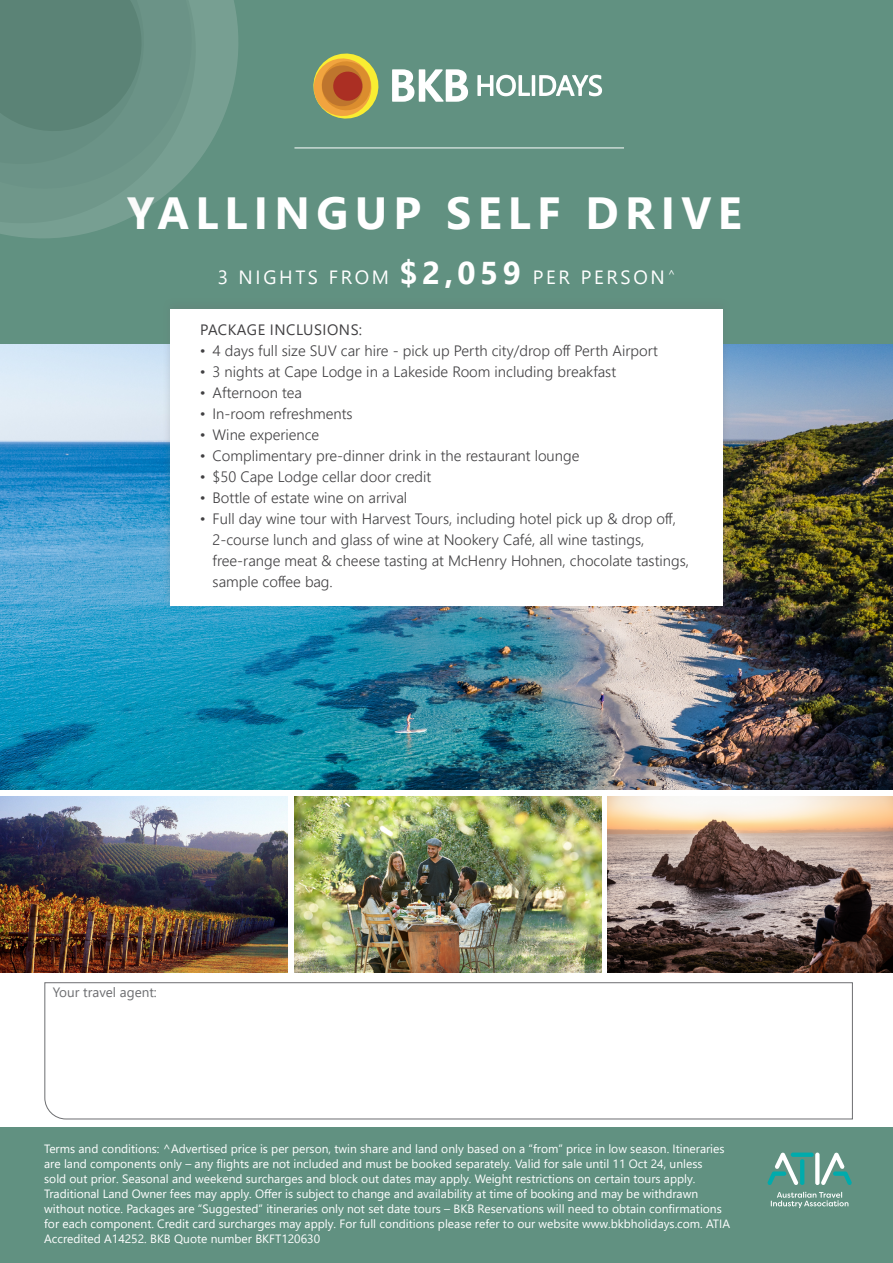
<style>
.page{position:relative;width:893px;height:1263px;background:#fff}
.page>*{position:absolute;margin:0;border:0;box-sizing:border-box;transform-origin:0 0}
.t1{font:700 48px "Segoe UI";color:#fff}
.t2{font:700 45px "Segoe UI";letter-spacing:.14em;color:#fff}
.t3{font:19.2px "Segoe UI";letter-spacing:.14em;color:#fff}
.t4{font:300 15px/21px "Segoe UI";color:#414042}
.t5{font:15px "Segoe UI";letter-spacing:.035em;color:#414042}
.t6{font:13.5px "Segoe UI";color:#6d6e71}
.t7{font:12px/15px "Segoe UI";color:#fff}
.s1{font-weight:700;font-size:31.5px}
</style>
<div class="page">
<img style="left:0;top:344px;width:893px;height:446px">
<div style="left:0;top:1128px;width:893px;height:135px;background:#619181"></div>
<svg style="left:44px;top:982px;width:809px;height:137px"></svg>
<svg style="left:821px;top:1153px;width:31px;height:32px"></svg>
<svg style="left:767px;top:1153px;width:31px;height:32px"></svg>
<hr style="left:800px;top:1159px;width:4px;height:26px;background:#00abac;border-radius:2px">
<div style="left:791px;top:1152px;width:23px;height:5px;background:#00abac;border-radius:2px"></div>
<svg style="left:815px;top:1152px;width:4px;height:33px"></svg>
<svg style="left:771px;top:1192px;width:77px;height:16px"></svg>
<img style="left:294px;top:796px;width:308px;height:177px">
<img style="left:0;top:796px;width:287px;height:177px">
<img style="left:608px;top:796px;width:285px;height:177px">
<div style="left:0;top:0;width:893px;height:344px;background:#619181"></div>
<hr style="left:294px;top:148px;width:330px;height:1px;background:#fff">
<svg style="left:392px;top:69px;width:76px;height:33px"></svg>
<svg style="left:477px;top:75px;width:53px;height:21px"></svg>
<hr style="left:532px;top:75px;width:3px;height:21px;background:#fff">
<svg style="left:539px;top:75px;width:63px;height:21px"></svg>
<svg style="left:313px;top:54px;width:66px;height:65px"></svg>
<svg style="left:220px;top:0;width:18px;height:124px;fill:#779f92"></svg>
<svg style="left:0;top:0;width:220px;height:238px;fill:#6f978a"></svg>
<svg style="left:0;top:0;width:213px;height:210px"></svg>
<div style="left:162px;top:298px;width:569px;height:312px;background:#6d6e71;opacity:.25"></div>
<div style="left:170px;top:310px;width:553px;height:296px;background:#fff"></div>
<h2 class="t2" style="left:47px;top:170px;width:696px"><sup>STAY</sup>YALLINGUP SELF DRIVE</h2>
<h1 class="t1" style="left:167px;top:146px;width:188px">&amp; SWIM</h1>
<h3 class="t3" style="left:218px;top:259px;width:459px">3 NIGHTS FROM <span class="s1">$2,059</span> PER PERSON<sup>^</sup></h3>
<p class="t5" style="left:200px;top:315px;width:164px">PACKAGE INCLUSIONS:</p>
<p class="t4" style="left:200px;top:338px;width:460px">• 4 days full size SUV car hire - pick up Perth city/drop off Perth Airport</p>
<p class="t4" style="left:200px;top:359px;width:418px">• 3 nights at Cape Lodge in a Lakeside Room including breakfast</p>
<p class="t4" style="left:200px;top:380px;width:104px">• Afternoon tea</p>
<p class="t4" style="left:200px;top:401px;width:154px">• In-room refreshments</p>
<p class="t4" style="left:200px;top:422px;width:121px">• Wine experience</p>
<p class="t4" style="left:200px;top:443px;width:381px">• Complimentary pre-dinner drink in the restaurant lounge</p>
<p class="t4" style="left:200px;top:464px;width:233px">• $50 Cape Lodge cellar door credit</p>
<p class="t4" style="left:200px;top:485px;width:209px">• Bottle of estate wine on arrival</p>
<p class="t4" style="left:213px;top:506px;width:478px;text-indent:-13px">• Full day wine tour with Harvest Tours, including hotel pick up &amp; drop off, 2-course lunch and glass of wine at Nookery Café, all wine tastings, free-range meat &amp; cheese tasting at McHenry Hohnen, chocolate tastings, sample coffee bag.</p>
<p class="t6" style="left:53px;top:979px;width:105px">Your travel agent:</p>
<p class="t7" style="left:44px;top:1140px;width:687px">Terms and conditions: ^Advertised price is per person, twin share and land only based on a “from” price in low season. Itineraries are land components only – any flights are not included and must be booked separately. Valid for sale until 11 Oct 24, unless<br>sold out prior. Seasonal and weekend surcharges and block out dates may apply. Weight restrictions on certain tours apply.<br>Traditional Land Owner fees may apply. Offer is subject to change and availability at time of booking and may be withdrawn without notice. Packages are “Suggested” itineraries only not set date tours – BKB Reservations will need to obtain confirmations for each component. Credit card surcharges may apply. For full conditions please refer to our website www.bkbholidays.com. ATIA Accredited A14252. BKB Quote number BKFT120630</p>
</div>
